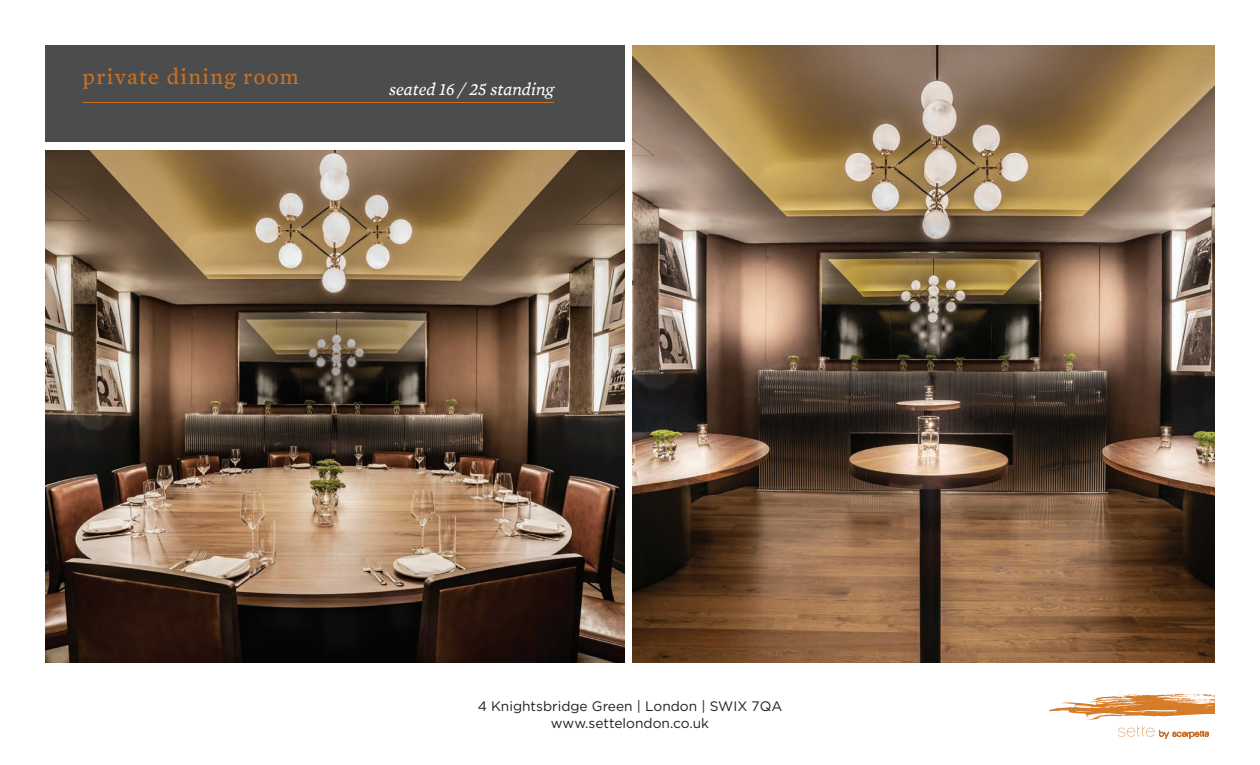
<style>
.page{position:relative;width:1260px;height:765px;background:#fff}
.page>*{position:absolute;margin:0;border:0;box-sizing:border-box;transform-origin:0 0}
.t1{font:22.5px "Mercury Text G3";letter-spacing:.06em;color:#cb7122}
.t2{font:italic 17.5px "Mercury Text G3";color:#fff}
.t3{font:13.75px/16.5px "Gotham";color:#231f20;text-align:center}
</style>
<div class="page">
<svg style="left:1048px;top:693px;width:167px;height:46px"></svg>
<img style="left:633px;top:45px;width:582px;height:618px">
<div style="left:45px;top:45px;width:579px;height:97px;background:#4b4c4d"></div>
<hr style="left:82px;top:102px;width:472px;height:1px;background:#cb7122">
<img style="left:46px;top:150px;width:578px;height:513px">
<h1 class="t1" style="left:82px;top:63px;width:218px">private dining room</h1>
<p class="t2" style="left:389px;top:79px;width:166px">seated 16 / 25 standing</p>
<p class="t3" style="left:478px;top:698px;width:306px">4 Knightsbridge Green | London | SWIX 7QA www.settelondon.co.uk</p>
</div>
